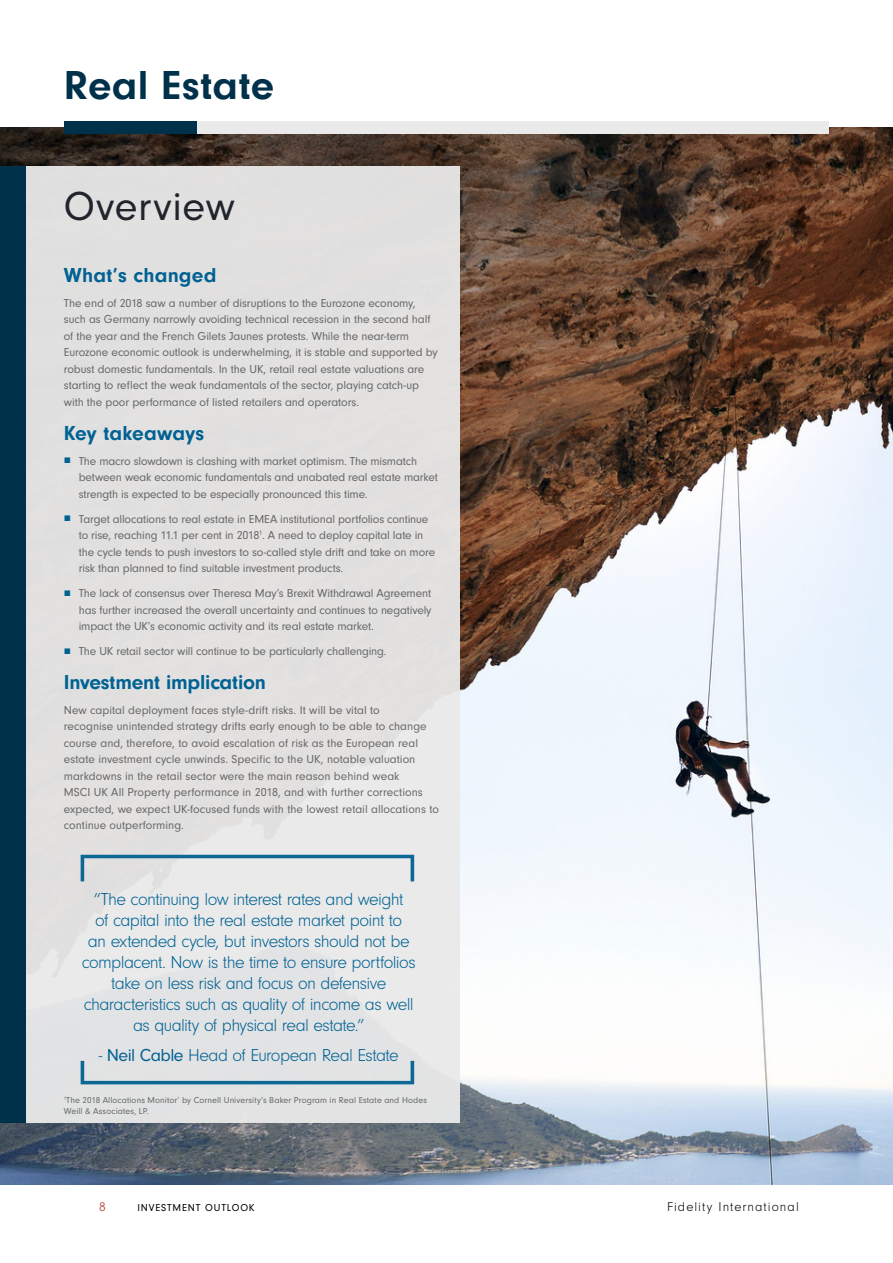
<style>
.page{position:relative;width:893px;height:1263px;background:#fff}
.page>*{position:absolute;margin:0;border:0;box-sizing:border-box;transform-origin:0 0}
.t1{font:700 42px "Neuzeit Gro";letter-spacing:.01em;color:#00314a}
.t2{font:42px "Neuzeit Gro";letter-spacing:.015em;color:#20242b}
.t3{font:700 21px "Neuzeit Gro";letter-spacing:-.005em;color:#006193}
.t4{font:300 18px/21px "Neuzeit Gro";letter-spacing:-.035em;color:#006193;text-align:center}
.t5{font:300 13.2px "Neuzeit Gro";letter-spacing:.08em;color:#000}
.t6{font:300 13.2px "Neuzeit Gro";color:#b72f2a}
.t7{font:12px/16.5px "Neuzeit Gro";letter-spacing:-.01em;color:#666767}
.t8{font:10.5px "Neuzeit Gro";letter-spacing:.08em;color:#000}
.t9{font:9px/10.5px "Neuzeit Gro";letter-spacing:.01em;color:#666767}
.s1{font-family:"Arial";color:#006193}
.s2{font-weight:400}
</style>
<div class="page">
<img style="left:0;top:128px;width:893px;height:1056px">
<div style="left:196px;top:121px;width:633px;height:13px;background:#eaeaea"></div>
<div style="left:64px;top:121px;width:132px;height:13px;background:#00314a"></div>
<div style="left:0;top:166px;width:459px;height:957px;background:#e2e1e0"></div>
<div style="left:0;top:166px;width:26px;height:957px;background:#00314a"></div>
<svg style="left:81px;top:855px;width:333px;height:26px"></svg>
<svg style="left:81px;top:1061px;width:333px;height:23px"></svg>
<h1 class="t1" style="left:64px;top:61px;width:212px">Real Estate</h1>
<h1 class="t2" style="left:64px;top:184px;width:173px">Overview</h1>
<h2 class="t3" style="left:64px;top:263px;width:154px">What’s changed</h2>
<p class="t7" style="left:64px;top:295px;width:375px">The end of 2018 saw a number of disruptions to the Eurozone economy, such as Germany narrowly avoiding technical recession in the second half of the year and the French Gilets Jaunes protests. While the near-term Eurozone economic outlook is underwhelming, it is stable and supported by robust domestic fundamentals. In the UK, retail real estate valuations are starting to reflect the weak fundamentals of the sector, playing catch-up with the poor performance of listed retailers and operators.</p>
<h2 class="t3" style="left:64px;top:421px;width:142px">Key takeaways</h2>
<p class="t7" style="left:79px;top:453px;width:361px;text-indent:-15px"><span class="s1">■</span> The macro slowdown is clashing with market optimism. The mismatch between weak economic fundamentals and unabated real estate market strength is expected to be especially pronounced this time.</p>
<p class="t7" style="left:79px;top:511px;width:358px;text-indent:-15px"><span class="s1">■</span> Target allocations to real estate in EMEA institutional portfolios continue to rise, reaching 11.1 per cent in 2018<sup>1</sup>. A need to deploy capital late in the cycle tends to push investors to so-called style drift and take on more risk than planned to find suitable investment products.</p>
<p class="t7" style="left:79px;top:585px;width:354px;text-align:justify;text-indent:-15px"><span class="s1">■</span> The lack of consensus over Theresa May’s Brexit Withdrawal Agreement has further increased the overall uncertainty and continues to negatively impact the UK’s economic activity and its real estate market.</p>
<p class="t7" style="left:64px;top:643px;width:324px"><span class="s1">■</span> The UK retail sector will continue to be particularly challenging.</p>
<h2 class="t3" style="left:64px;top:670px;width:204px">Investment implication</h2>
<p class="t7" style="left:64px;top:702px;width:377px">New capital deployment faces style-drift risks. It will be vital to<br>recognise unintended strategy drifts early enough to be able to change course and, therefore, to avoid escalation of risk as the European real estate investment cycle unwinds. Specific to the UK, notable valuation markdowns in the retail sector were the main reason behind weak<br>MSCI UK All Property performance in 2018, and with further corrections expected, we expect UK-focused funds with the lowest retail allocations to continue outperforming.</p>
<p class="t4" style="left:82px;top:889px;width:335px">“The continuing low interest rates and weight<br>of capital into the real estate market point to<br>an extended cycle, but investors should not be complacent. Now is the time to ensure portfolios take on less risk and focus on defensive characteristics such as quality of income as well as quality of physical real estate.”</p>
<h3 class="t4" style="left:99px;top:1044px;width:302px">- <span class="s2">Neil Cable</span> Head of European Real Estate</h3>
<p class="t9" style="left:64px;top:1095px;width:365px"><sup>1</sup>The 2018 Allocations Monitor’ by Cornell University’s Baker Program in Real Estate and Hodes<br>Weill &amp; Associates, LP.</p>
<p class="t6" style="left:99px;top:1200px;width:8px">8</p>
<p class="t8" style="left:137px;top:1201px;width:119px">INVESTMENT OUTLOOK</p>
<p class="t5" style="left:667px;top:1199px;width:133px">Fidelity International</p>
</div>
